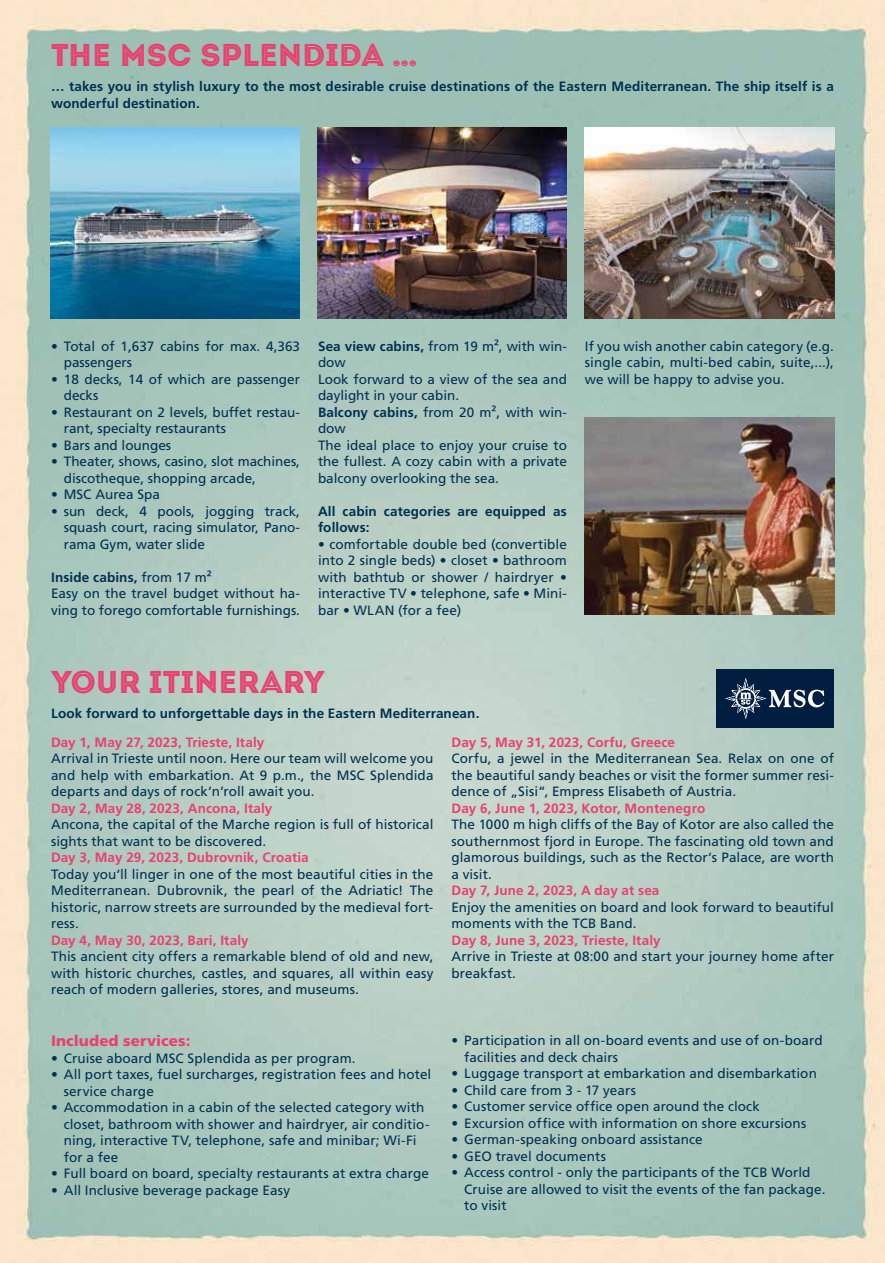
<style>
.page{position:relative;width:885px;height:1263px;background:#fff}
.page>*{position:absolute;margin:0;border:0;box-sizing:border-box;transform-origin:0 0}
.t1{font:31.5px "Intro Inline";letter-spacing:-.005em;color:#e9406f}
.t2{font:900 15px "Frutiger LT Pro";letter-spacing:.005em;color:#e9406f}
.t3{font:13.5px/16.5px "Frutiger LT Pro";letter-spacing:.005em;color:#003153}
.t4{font:700 13.5px "Frutiger LT Pro";letter-spacing:.01em;color:#e9406f}
.t5{font:700 13.5px/16.5px "Frutiger LT Pro";letter-spacing:.01em;color:#003153}
.s1{font-weight:700}
</style>
<div class="page">
<img style="left:0;top:0;width:884px;height:1263px">
<img style="left:50px;top:128px;width:249px;height:191px">
<img style="left:317px;top:128px;width:249px;height:191px">
<img style="left:584px;top:128px;width:250px;height:191px">
<img style="left:584px;top:418px;width:250px;height:196px">
<div style="left:715px;top:669px;width:118px;height:59px;background:#011e41"></div>
<svg style="left:725px;top:678px;width:99px;height:41px"></svg>
<h1 class="t1" style="left:51px;top:36px;width:368px">THE MSC SPLENDIDA …</h1>
<p class="t5" style="left:51px;top:78px;width:784px">… takes you in stylish luxury to the most desirable cruise destinations of the Eastern Mediterranean. The ship itself is a wonderful destination.</p>
<p class="t3" style="left:64px;top:338px;width:238px;text-indent:-13px">• Total of 1,637 cabins for max. 4,363 passengers</p>
<p class="t3" style="left:64px;top:371px;width:238px;text-indent:-13px">• 18 decks, 14 of which are passenger decks</p>
<p class="t3" style="left:64px;top:404px;width:238px;text-indent:-13px">• Restaurant on 2 levels, buffet restau&shy;rant, specialty restaurants</p>
<p class="t3" style="left:51px;top:437px;width:122px">• Bars and lounges</p>
<p class="t3" style="left:64px;top:454px;width:238px;text-indent:-13px">• Theater, shows, casino, slot machines, discotheque, shopping arcade,</p>
<p class="t3" style="left:51px;top:487px;width:110px">• MSC Aurea Spa</p>
<p class="t3" style="left:64px;top:503px;width:238px;text-align:justify;text-indent:-13px">• sun deck, 4 pools, jogging track, squash court, racing simulator, Pano&shy;rama Gym, water slide</p>
<p class="t3" style="left:51px;top:569px;width:250px"><span class="s1">Inside cabins,</span> from 17 m²<br>Easy on the travel budget without ha&shy;ving to forego comfortable furnishings.</p>
<p class="t3" style="left:318px;top:338px;width:250px"><span class="s1">Sea view cabins,</span> from 19 m², with win&shy;dow<br>Look forward to a view of the sea and daylight in your cabin.<br><span class="s1">Balcony cabins,</span> from 20 m², with win&shy;dow<br>The ideal place to enjoy your cruise to the fullest. A cozy cabin with a private balcony overlooking the sea.</p>
<p class="t5" style="left:318px;top:503px;width:250px">All cabin categories are equipped as follows:</p>
<p class="t3" style="left:318px;top:536px;width:250px;text-align:justify">• comfortable double bed (convertible into 2 single beds) • closet • bathroom with bathtub or shower / hairdryer • interactive TV • telephone, safe • Mini&shy;bar • WLAN (for a fee)</p>
<p class="t3" style="left:585px;top:338px;width:250px;text-align:justify">If you wish another cabin category (e.g. single cabin, multi-bed cabin, suite,...), we will be happy to advise you.</p>
<h1 class="t1" style="left:51px;top:663px;width:275px">YOUR ITINERARY</h1>
<p class="t5" style="left:51px;top:705px;width:430px">Look forward to unforgettable days in the Eastern Mediterranean.</p>
<p class="t4" style="left:51px;top:734px;width:215px">Day 1, May 27, 2023, Trieste, Italy</p>
<p class="t3" style="left:51px;top:750px;width:384px;text-align:justify">Arrival in Trieste until noon. Here our team will welcome you and help with embarkation. At 9 p.m., the MSC Splendida departs and days of rock‘n‘roll await you.</p>
<p class="t4" style="left:51px;top:800px;width:223px">Day 2, May 28, 2023, Ancona, Italy</p>
<p class="t3" style="left:51px;top:816px;width:384px">Ancona, the capital of the Marche region is full of historical sights that want to be discovered.</p>
<p class="t4" style="left:51px;top:850px;width:259px">Day 3, May 29, 2023, Dubrovnik, Croatia</p>
<p class="t3" style="left:51px;top:866px;width:384px;text-align:justify">Today you‘ll linger in one of the most beautiful cities in the Mediterranean. Dubrovnik, the pearl of the Adriatic! The historic, narrow streets are surrounded by the medieval fort&shy;ress.</p>
<p class="t4" style="left:51px;top:932px;width:199px">Day 4, May 30, 2023, Bari, Italy</p>
<p class="t3" style="left:51px;top:948px;width:384px;text-align:justify">This ancient city offers a remarkable blend of old and new, with historic churches, castles, and squares, all within easy reach of modern galleries, stores, and museums.</p>
<p class="t2" style="left:51px;top:1032px;width:141px">Included services:</p>
<p class="t3" style="left:51px;top:1050px;width:306px">• Cruise aboard MSC Splendida as per program.</p>
<p class="t3" style="left:64px;top:1066px;width:369px;text-indent:-13px">• All port taxes, fuel surcharges, registration fees and hotel service charge</p>
<p class="t3" style="left:64px;top:1099px;width:367px;text-indent:-13px">• Accommodation in a cabin of the selected category with closet, bathroom with shower and hairdryer, air conditio&shy;ning, interactive TV, telephone, safe and minibar; Wi-Fi for a fee</p>
<p class="t3" style="left:51px;top:1165px;width:379px">• Full board on board, specialty restaurants at extra charge</p>
<p class="t3" style="left:51px;top:1182px;width:240px">• All Inclusive beverage package Easy</p>
<p class="t4" style="left:451px;top:734px;width:225px">Day 5, May 31, 2023, Corfu, Greece</p>
<p class="t3" style="left:451px;top:750px;width:384px;text-align:justify">Corfu, a jewel in the Mediterranean Sea. Relax on one of the beautiful sandy beaches or visit the former summer resi&shy;dence of „Sisi“, Empress Elisabeth of Austria.</p>
<p class="t4" style="left:451px;top:800px;width:255px">Day 6, June 1, 2023, Kotor, Montenegro</p>
<p class="t3" style="left:451px;top:816px;width:384px;text-align:justify">The 1000 m high cliffs of the Bay of Kotor are also called the southernmost fjord in Europe. The fascinating old town and glamorous buildings, such as the Rector‘s Palace, are worth a visit.</p>
<p class="t4" style="left:451px;top:883px;width:209px">Day 7, June 2, 2023, A day at sea</p>
<p class="t3" style="left:451px;top:899px;width:384px">Enjoy the amenities on board and look forward to beautiful moments with the TCB Band.</p>
<p class="t4" style="left:451px;top:932px;width:211px">Day 8, June 3, 2023, Trieste, Italy</p>
<p class="t3" style="left:451px;top:948px;width:384px">Arrive in Trieste at 08:00 and start your journey home after breakfast.</p>
<p class="t3" style="left:464px;top:1032px;width:360px;text-indent:-13px">• Participation in all on-board events and use of on-board facilities and deck chairs</p>
<p class="t3" style="left:451px;top:1065px;width:367px">• Luggage transport at embarkation and disembarkation</p>
<p class="t3" style="left:451px;top:1082px;width:186px">• Child care from 3 - 17 years</p>
<p class="t3" style="left:451px;top:1098px;width:310px">• Customer service office open around the clock</p>
<p class="t3" style="left:451px;top:1115px;width:356px">• Excursion office with information on shore excursions</p>
<p class="t3" style="left:451px;top:1131px;width:253px">• German-speaking onboard assistance</p>
<p class="t3" style="left:451px;top:1148px;width:156px">• GEO travel documents</p>
<p class="t3" style="left:464px;top:1164px;width:362px;text-indent:-13px">• Access control - only the participants of the TCB World<br>Cruise are allowed to visit the events of the fan package. to visit</p>
</div>
